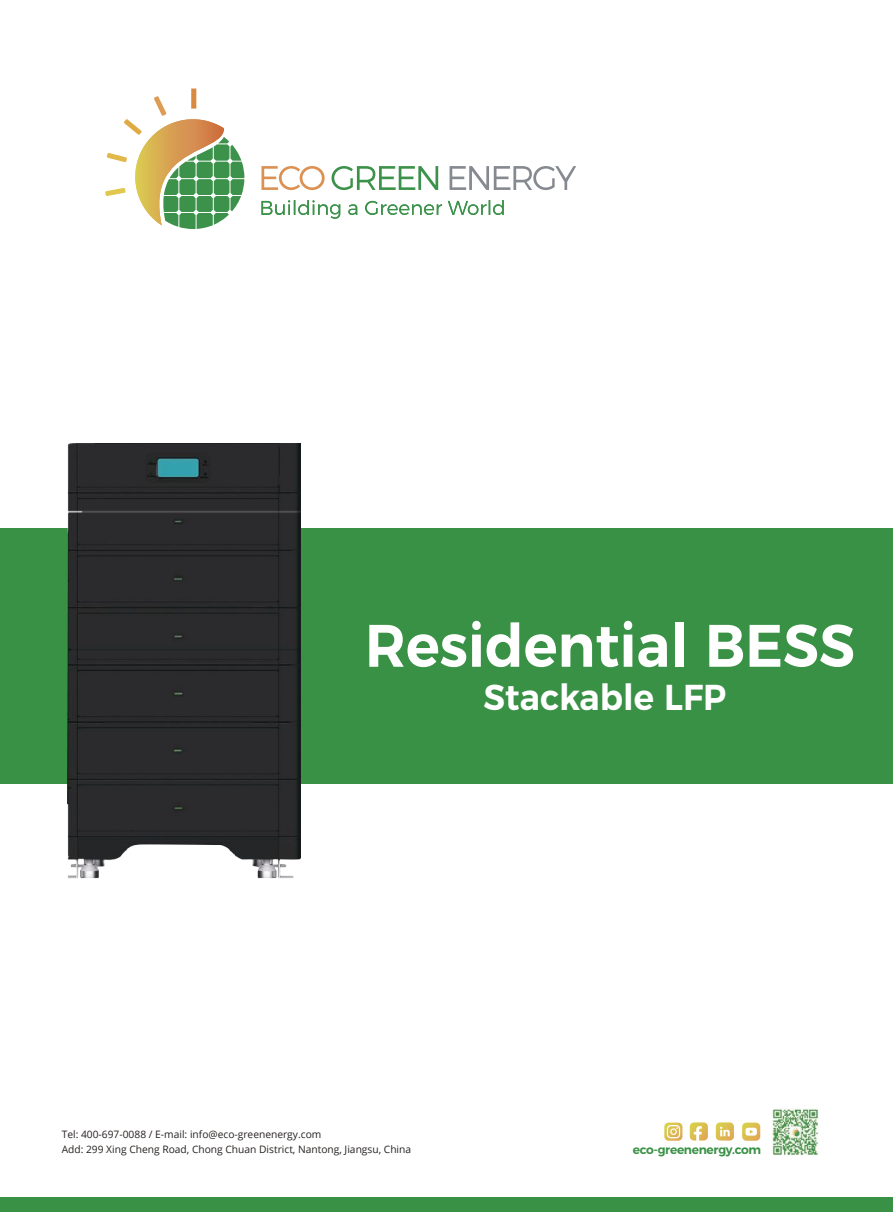
<style>
.page{position:relative;width:893px;height:1212px;background:#fff}
.page>*{position:absolute;margin:0;border:0;box-sizing:border-box;transform-origin:0 0}
.t1{font:600 59.85px "Montserrat";color:#fff;scale:.95 1}
.t2{font:600 36px "Montserrat";color:#fff;scale:.95 1}
.t3{font:600 12.15px "Montserrat";letter-spacing:-.025em;color:#399145}
.t4{font:10.2px "Open Sans";color:#262220}
</style>
<div class="page">
<div style="left:0;top:528px;width:893px;height:255px;background:#399145"></div>
<svg style="left:261px;top:200px;width:243px;height:19px"></svg>
<svg style="left:261px;top:166px;width:64px;height:24px"></svg>
<svg style="left:332px;top:166px;width:106px;height:24px"></svg>
<svg style="left:450px;top:166px;width:126px;height:24px"></svg>
<svg style="left:105px;top:89px;width:139px;height:140px"></svg>
<img style="left:68px;top:444px;width:232px;height:435px">
<div style="left:0;top:1197px;width:893px;height:15px;background:#399145"></div>
<svg style="left:664px;top:1122px;width:18px;height:19px"></svg>
<svg style="left:690px;top:1122px;width:18px;height:19px"></svg>
<svg style="left:716px;top:1122px;width:18px;height:18px"></svg>
<svg style="left:742px;top:1122px;width:18px;height:19px"></svg>
<img style="left:772px;top:1108px;width:47px;height:47px">
<h1 class="t1" style="left:365px;top:597px;width:517px">Residential BESS</h1>
<h2 class="t2" style="left:483px;top:668px;width:257px">Stackable LFP</h2>
<p class="t4" style="left:62px;top:1127px;width:261px">Tel: 400-697-0088 / E-mail: info@eco-greenenergy.com</p>
<p class="t4" style="left:62px;top:1143px;width:351px">Add: 299 Xing Cheng Road, Chong Chuan District, Nantong, Jiangsu, China</p>
<p class="t3" style="left:633px;top:1140px;width:130px">eco-greenenergy.com</p>
</div>
